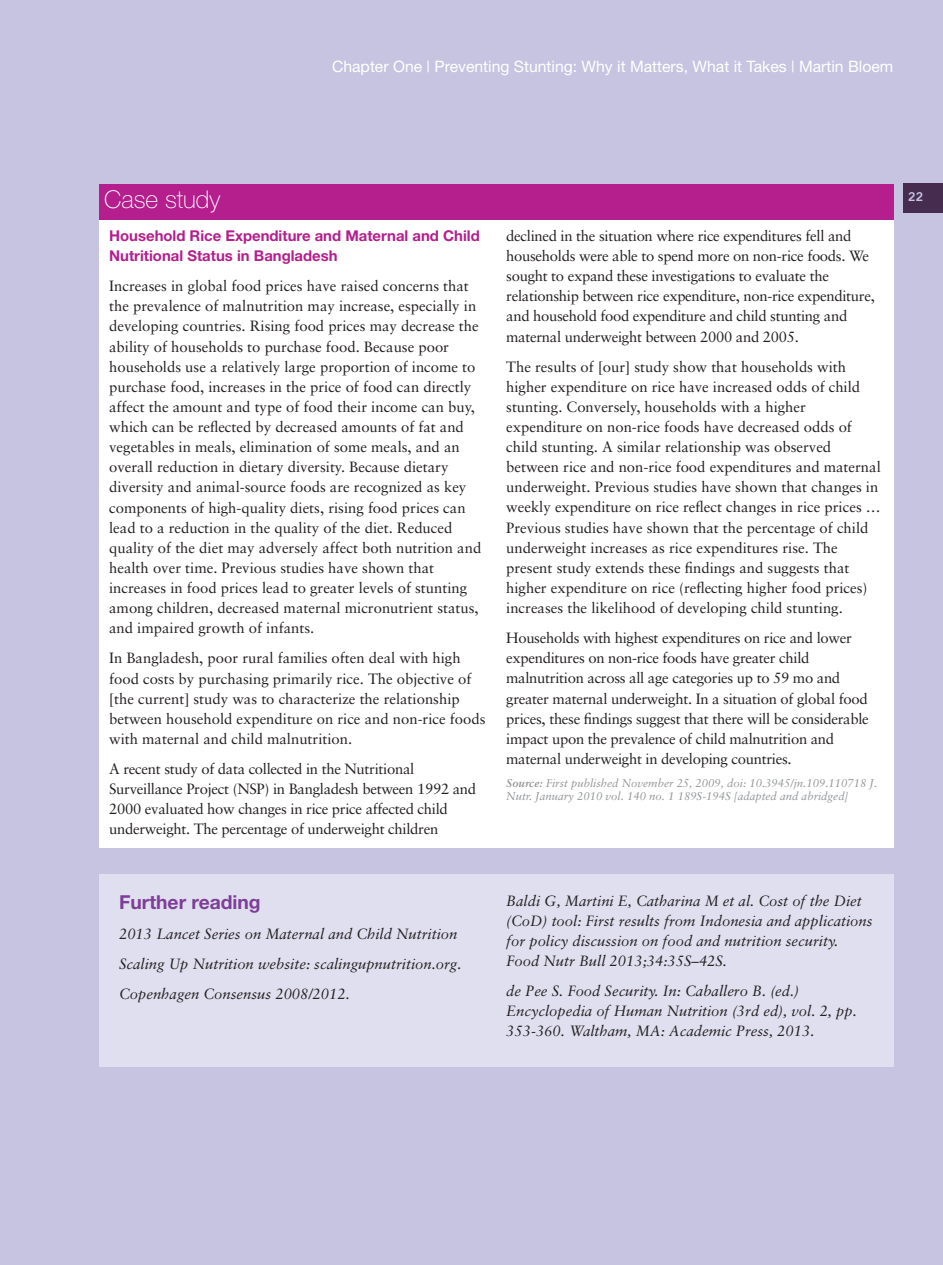
<style>
.page{position:relative;width:943px;height:1265px;background:#c6c4e1}
.page>*{position:absolute;margin:0;border:0;box-sizing:border-box;transform-origin:0 0}
.Bullets{font:100 24.5px "Helvetica Neue";color:#fff}
.Text_bold_1{font:700 19.25px "Helvetica Neue";color:#7e3e98}
.Chapter_details_page{font:15.75px "Helvetica Neue";color:#fff}
.Text{font:14.88px/20.1px "Sabon";color:#231f20}
.Text-2{font:14.88px/20.1px "Sabon";letter-spacing:-.02em;color:#231f20}
.Text-3{font:italic 14.88px/20.1px "Sabon";color:#231f20}
.Text_bold_2{font:700 14.88px/20.1px "Helvetica Neue";color:#b41e8d}
.t1{font:12.25px "Trade Gothic Bold Two";color:#fff}
.Source{font:italic 11.38px/13.1px "Sabon";color:#939598}
.s1{font-weight:700}
</style>
<div class="page">
<div style="left:99px;top:220px;width:794px;height:628px;background:#fff"></div>
<div style="left:99px;top:184px;width:794px;height:36px;background:#b41e8d"></div>
<div style="left:99px;top:874px;width:794px;height:193px;background:#e0dfef"></div>
<p class="Chapter_details_page" style="left:332px;top:57px;width:563px">Chapter One | Preventing Stunting: Why it Matters, What it Takes | Martin Bloem</p>
<p class="Bullets" style="left:104px;top:185px;width:118px">Case study</p>
<p class="Text_bold_2" style="left:109px;top:225px;width:372px">Household Rice Expenditure and Maternal and Child<br>Nutritional Status in Bangladesh</p>
<p class="Text" style="left:109px;top:276px;width:373px">Increases in global food prices have raised concerns that the prevalence of malnutrition may increase, especially in developing countries. Rising food prices may decrease the ability of households to purchase food. Because poor households use a relatively large proportion of income to purchase food, increases in the price of food can directly affect the amount and type of food their income can buy, which can be reflected by decreased amounts of fat and vegetables in meals, elimination of some meals, and an overall reduction in dietary diversity. Because dietary diversity and animal-source foods are recognized as key components of high-quality diets, rising food prices can lead to a reduction in the quality of the diet. Reduced quality of the diet may adversely affect both nutrition and health over time. Previous studies have shown that increases in food prices lead to greater levels of stunting among children, decreased maternal micronutrient status, and impaired growth of infants.</p>
<p class="Text" style="left:109px;top:648px;width:378px">In Bangladesh, poor rural families often deal with high food costs by purchasing primarily rice. The objective of [the current] study was to characterize the relationship between household expenditure on rice and non-rice foods with maternal and child malnutrition.</p>
<p class="Text-2" style="left:109px;top:759px;width:368px">A recent study of data collected in the Nutritional Surveillance Project (NSP) in Bangladesh between 1992 and 2000 evaluated how changes in rice price affected child underweight. The percentage of underweight children</p>
<p class="Text-2" style="left:506px;top:226px;width:370px">declined in the situation where rice expenditures fell and households were able to spend more on non-rice foods. We sought to expand these investigations to evaluate the relationship between rice expenditure, non-rice expenditure, and household food expenditure and child stunting and maternal underweight between 2000 and 2005.</p>
<p class="Text" style="left:506px;top:356px;width:376px">The results of [our] study show that households with higher expenditure on rice have increased odds of child stunting. Conversely, households with a higher expenditure on non-rice foods have decreased odds of child stunting. A similar relationship was observed between rice and non-rice food expenditures and maternal underweight. Previous studies have shown that changes in weekly expenditure on rice reflect changes in rice prices … Previous studies have shown that the percentage of child underweight increases as rice expenditures rise. The present study extends these findings and suggests that higher expenditure on rice (reflecting higher food prices) increases the likelihood of developing child stunting.</p>
<p class="Text-2" style="left:506px;top:628px;width:364px">Households with highest expenditures on rice and lower expenditures on non-rice foods have greater child malnutrition across all age categories up to 59 mo and greater maternal underweight. In a situation of global food prices, these findings suggest that there will be considerable impact upon the prevalence of child malnutrition and maternal underweight in developing countries.</p>
<p class="Source" style="left:506px;top:776px;width:372px"><span class="s1">Source:</span> First published November 25, 2009, doi: 10.3945/jn.109.110718 J.<br>Nutr. January 2010 vol. 140 no. 1 189S-194S [adapted and abridged]</p>
<p class="Text_bold_1" style="left:119px;top:890px;width:143px">Further reading</p>
<p class="Text-3" style="left:119px;top:924px;width:340px">2013 Lancet Series on Maternal and Child Nutrition</p>
<p class="Text-3" style="left:119px;top:954px;width:344px">Scaling Up Nutrition website: scalingupnutrition.org.</p>
<p class="Text-3" style="left:119px;top:984px;width:232px">Copenhagen Consensus 2008/2012.</p>
<p class="Text-3" style="left:506px;top:890px;width:368px">Baldi G, Martini E, Catharina M et al. Cost of the Diet (CoD) tool: First results from Indonesia and applications for policy discussion on food and nutrition security.<br>Food Nutr Bull 2013;34:35S–42S.</p>
<p class="Text-3" style="left:506px;top:981px;width:352px">de Pee S. Food Security. In: Caballero B. (ed.)<br>Encyclopedia of Human Nutrition (3rd ed), vol. 2, pp.<br>353-360. Waltham, MA: Academic Press, 2013.</p>
<p class="t1" style="left:908px;top:189px;width:16px">22</p>
</div>
